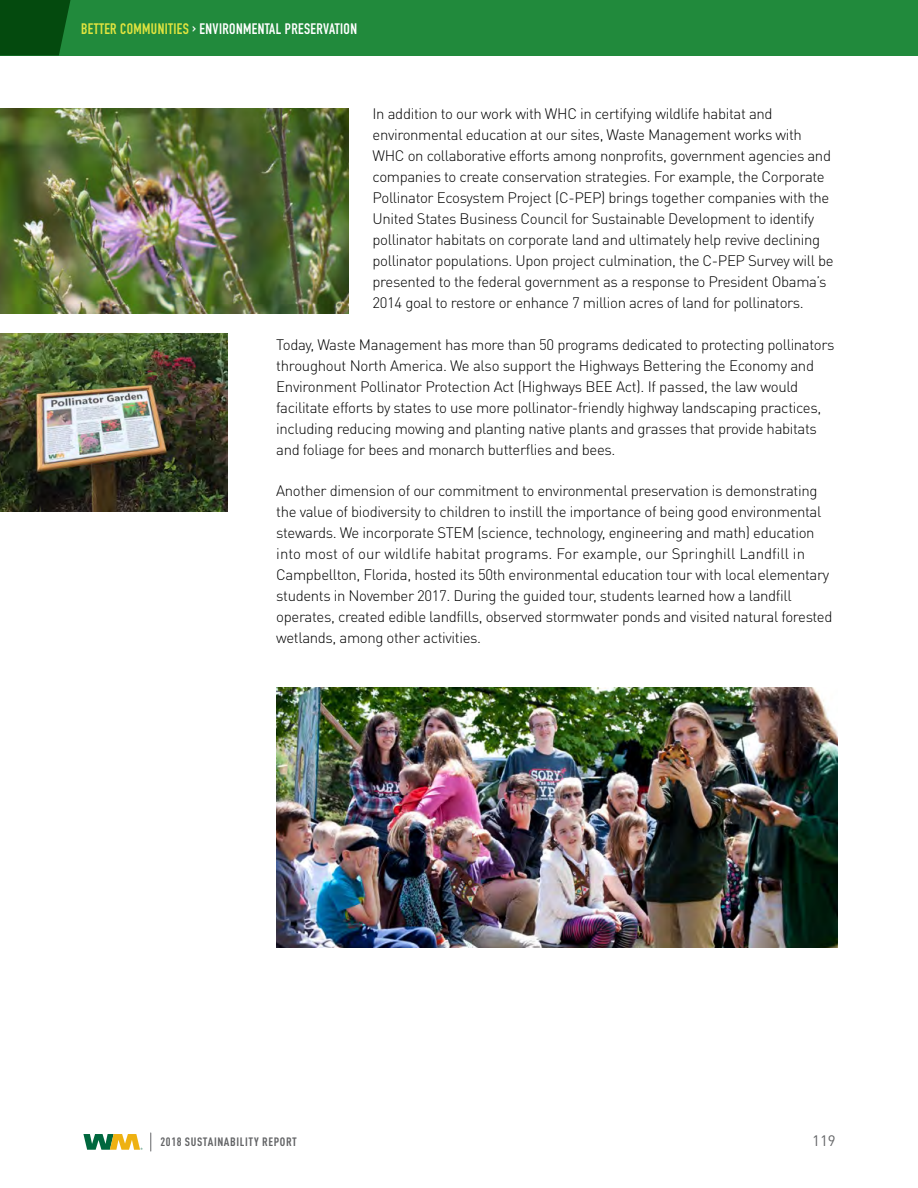
<style>
.page{position:relative;width:918px;height:1188px;background:#fff}
.page>*{position:absolute;margin:0;border:0;box-sizing:border-box;transform-origin:0 0}
.t1{font:300 15px/21px "DIN Pro";letter-spacing:-.025em;color:#000}
.t2{font:700 15px "DIN Condensed";letter-spacing:.025em;color:#fff}
.t3{font:15px "DIN Pro";color:#636466}
.t4{font:700 condensed 12px "DIN Pro";letter-spacing:.05em;color:#636466}
.s1{color:#e1e43f}
</style>
<div class="page">
<div style="left:0;top:0;width:918px;height:56px;background:#218a3c"></div>
<svg style="left:0;top:0;width:70px;height:56px;background:#064f11"></svg>
<img style="left:0;top:108px;width:349px;height:205px">
<img style="left:276px;top:687px;width:561px;height:261px">
<img style="left:0;top:334px;width:227px;height:177px">
<svg style="left:83px;top:1134px;width:60px;height:16px"></svg>
<svg style="left:150px;top:1133px;width:1px;height:18px"></svg>
<p class="t2" style="left:81px;top:19px;width:277px"><span class="s1">BETTER COMMUNITIES</span> › ENVIRONMENTAL PRESERVATION</p>
<p class="t1" style="left:373px;top:102px;width:463px">In addition to our work with WHC in certifying wildlife habitat and environmental education at our sites, Waste Management works with WHC on collaborative efforts among nonprofits, government agencies and companies to create conservation strategies. For example, the Corporate Pollinator Ecosystem Project (C-PEP) brings together companies with the United States Business Council for Sustainable Development to identify pollinator habitats on corporate land and ultimately help revive declining pollinator populations. Upon project culmination, the C-PEP Survey will be presented to the federal government as a response to President Obama’s 2014 goal to restore or enhance 7 million acres of land for pollinators.</p>
<p class="t1" style="left:276px;top:332px;width:560px">Today, Waste Management has more than 50 programs dedicated to protecting pollinators throughout North America. We also support the Highways Bettering the Economy and Environment Pollinator Protection Act (Highways BEE Act). If passed, the law would facilitate efforts by states to use more pollinator-friendly highway landscaping practices, including reducing mowing and planting native plants and grasses that provide habitats and foliage for bees and monarch butterflies and bees.</p>
<p class="t1" style="left:276px;top:479px;width:558px">Another dimension of our commitment to environmental preservation is demonstrating the value of biodiversity to children to instill the importance of being good environmental stewards. We incorporate STEM (science, technology, engineering and math) education into most of our wildlife habitat programs. For example, our Springhill Landfill in Campbellton, Florida, hosted its 50th environmental education tour with local elementary students in November 2017. During the guided tour, students learned how a landfill operates, created edible landfills, observed stormwater ponds and visited natural forested wetlands, among other activities.</p>
<p class="t4" style="left:161px;top:1133px;width:138px">2018 SUSTAINABILITY REPORT</p>
<p class="t3" style="left:812px;top:1129px;width:25px">119</p>
</div>
